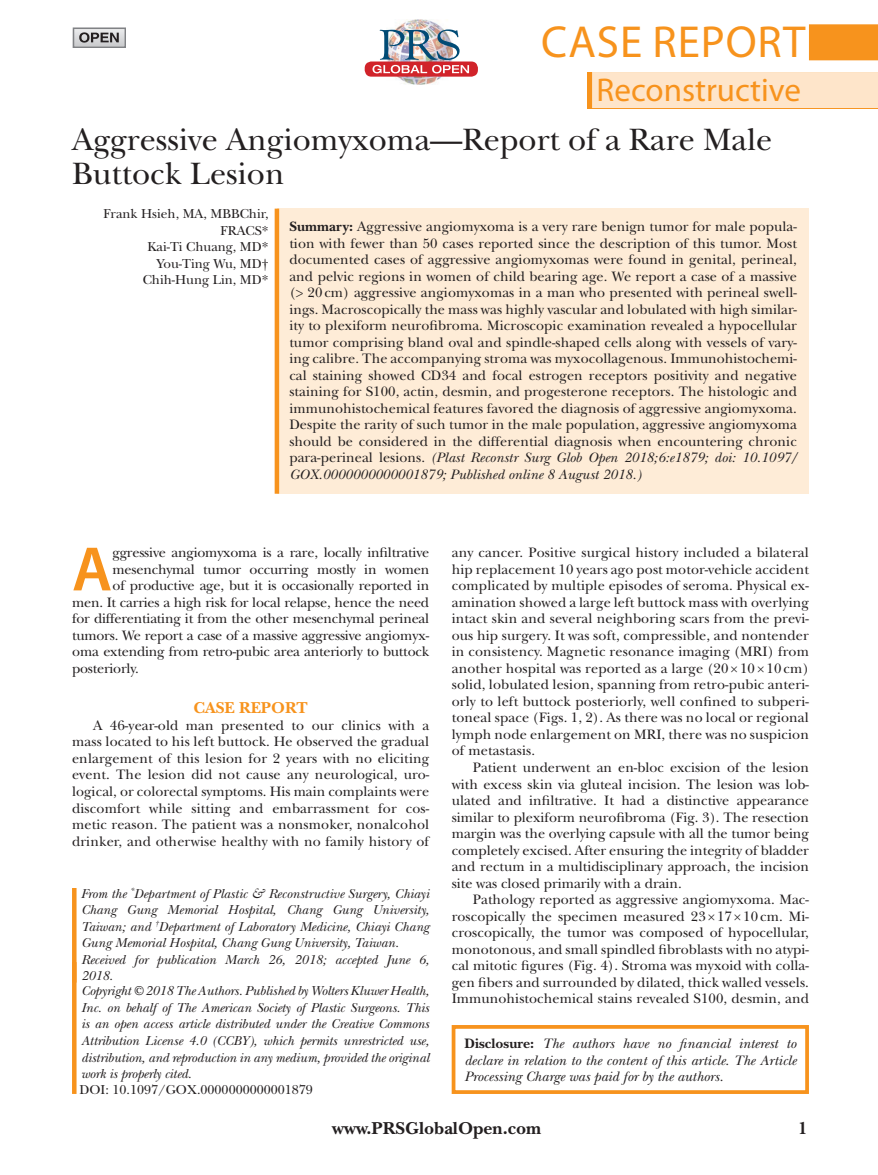
<style>
.page{position:relative;width:878px;height:1175px;background:#fff}
.page>*{position:absolute;margin:0;border:0;box-sizing:border-box;transform-origin:0 0}
.t1{font:600 63.15px "Myriad Pro";color:#f7931d}
.t2{font:45px "Myriad Pro";letter-spacing:.02em;color:#f7931d}
.t3{font:33px "Myriad Pro";color:#f7931d}
.t4{font:32.25px/34.5px "New Baskerville";color:#231f20}
.t5{font:700 18px "New Baskerville";color:#231f20}
.t6{font:700 16.5px "New Baskerville";color:#f7931d}
.t7{font:14.25px/16.5px "New Baskerville";letter-spacing:-.015em;color:#231f20;text-align:justify}
.t8{font:italic 14.25px/16.5px "New Baskerville";letter-spacing:.005em;color:#231f20;text-align:justify}
.t9{font:italic 13.5px/16.5px "New Baskerville";color:#231f20}
.t10{font:13.5px/16.5px "New Baskerville";color:#231f20;text-align:right}
.s1{font-weight:700}
.s2{font-style:italic}
.s3{font-weight:700;font-style:normal}
</style>
<div class="page">
<div style="left:73px;top:28px;width:52px;height:20px;border:2px solid #808285"></div>
<svg style="left:79px;top:32px;width:40px;height:11px"></svg>
<img style="left:395px;top:20px;width:49px;height:64px">
<svg style="left:364px;top:61px;width:114px;height:16px"></svg>
<img style="left:372px;top:29px;width:97px;height:44px">
<div style="left:451px;top:1025px;width:357px;height:69px;border:4px solid #f7931d"></div>
<hr style="left:72px;top:888px;width:4px;height:94px;background:#f7931d">
<div style="left:277px;top:209px;width:531px;height:285px;background:#feecd7"></div>
<div style="left:274px;top:209px;width:5px;height:285px;background:#f7931d"></div>
<div style="left:592px;top:72px;width:286px;height:36px;background:#fee5ca"></div>
<hr style="left:72px;top:962px;width:4px;height:131px;background:#f7931d">
<div style="left:808px;top:24px;width:70px;height:36px;background:#f7931d"></div>
<h2 class="t2" style="left:541px;top:14px;width:266px">Case Report</h2>
<h3 class="t3" style="left:596px;top:69px;width:206px">Reconstructive</h3>
<h3 class="t4" style="left:72px;top:122px;width:701px">Aggressive Angiomyxoma—Report of a Rare Male<br>Buttock Lesion</h3>
<p class="t10" style="left:103px;top:206px;width:167px">Frank Hsieh, MA, MBBChir,<br>FRACS*<br>Kai-Ti Chuang, MD*<br>You-Ting Wu, MD†<br>Chih-Hung Lin, MD*</p>
<p class="t7" style="left:289px;top:218px;width:509px"><span class="s1">Summary:</span> Aggressive angiomyxoma is a very rare benign tumor for male popula&shy;tion with fewer than 50 cases reported since the description of this tumor. Most documented cases of aggressive angiomyxomas were found in genital, perineal, and pelvic regions in women of child bearing age. We report a case of a massive (&gt; 20 cm) aggressive angiomyxomas in a man who presented with perineal swell&shy;ings. Macroscopically the mass was highly vascular and lobulated with high similar&shy;ity to plexiform neurofibroma. Microscopic examination revealed a hypocellular tumor comprising bland oval and spindle-shaped cells along with vessels of vary&shy;ing calibre. The accompanying stroma was myxocollagenous. Immunohistochemi&shy;cal staining showed CD34 and focal estrogen receptors positivity and negative staining for S100, actin, desmin, and progesterone receptors. The histologic and immunohistochemical features favored the diagnosis of aggressive angiomyxoma.<br>Despite the rarity of such tumor in the male population, aggressive angiomyxoma should be considered in the differential diagnosis when encountering chronic para-perineal lesions. <span class="s2">(Plast Reconstr Surg Glob Open 2018;6:e1879; doi: 10.1097/ GOX.0000000000001879; Published online 8 August 2018.)</span></p>
<h1 class="t1" style="left:72px;top:529px;width:42px">A</h1>
<p class="t7" style="left:113px;top:544px;width:318px">ggressive angiomyxoma is a rare, locally infiltrative</p>
<p class="t7" style="left:113px;top:561px;width:318px">mesenchymal tumor occurring mostly in women</p>
<p class="t7" style="left:113px;top:577px;width:318px">of productive age, but it is occasionally reported in</p>
<p class="t7" style="left:72px;top:594px;width:359px">men. It carries a high risk for local relapse, hence the need</p>
<p class="t7" style="left:72px;top:610px;width:358px">for differentiating it from the other mesenchymal perineal</p>
<p class="t7" style="left:72px;top:627px;width:359px">tumors. We report a case of a massive aggressive angiomyx-</p>
<p class="t7" style="left:72px;top:643px;width:358px">oma extending from retro-pubic area anteriorly to buttock</p>
<p class="t7" style="left:72px;top:660px;width:68px">posteriorly.</p>
<p class="t6" style="left:194px;top:698px;width:115px">CASE REPORT</p>
<p class="t7" style="left:72px;top:717px;width:359px;text-indent:21px">A 46-year-old man presented to our clinics with a mass located to his left buttock. He observed the gradual enlargement of this lesion for 2 years with no eliciting event. The lesion did not cause any neurological, uro&shy;logical, or colorectal symptoms. His main complaints were discomfort while sitting and embarrassment for cos&shy;metic reason. The patient was a nonsmoker, nonalcohol drinker, and otherwise healthy with no family history of</p>
<p class="t9" style="left:81px;top:885px;width:350px">From the <sup>*</sup>Department of Plastic &amp; Reconstructive Surgery, Chiayi Chang Gung Memorial Hospital, Chang Gung University, Taiwan; and <sup>†</sup>Department of Laboratory Medicine, Chiayi Chang Gung Memorial Hospital, Chang Gung University, Taiwan.<br>Received for publication March 26, 2018; accepted June 6, 2018.</p>
<p class="t9" style="left:81px;top:983px;width:350px;text-align:justify">Copyright © 2018 The Authors. Published by Wolters Kluwer Health, Inc. on behalf of The American Society of Plastic Surgeons. This is an open access article distributed under the Creative Commons Attribution License 4.0 (CCBY), which permits unrestricted use, distribution, and reproduction in any medium, provided the original work is properly cited.</p>
<p class="t10" style="left:80px;top:1081px;width:235px">DOI: 10.1097/GOX.0000000000001879</p>
<p class="t7" style="left:452px;top:544px;width:359px">any cancer. Positive surgical history included a bilateral hip replacement 10 years ago post motor-vehicle accident complicated by multiple episodes of seroma. Physical ex&shy;amination showed a large left buttock mass with overlying intact skin and several neighboring scars from the previ&shy;ous hip surgery. It was soft, compressible, and nontender in consistency. Magnetic resonance imaging (MRI) from another hospital was reported as a large (20 × 10 × 10 cm) solid, lobulated lesion, spanning from retro-pubic anteri&shy;orly to left buttock posteriorly, well confined to subperi&shy;toneal space (Figs. 1, 2). As there was no local or regional lymph node enlargement on MRI, there was no suspicion of metastasis.</p>
<p class="t7" style="left:452px;top:759px;width:359px;text-indent:21px">Patient underwent an en-bloc excision of the lesion with excess skin via gluteal incision. The lesion was lob&shy;ulated and infiltrative. It had a distinctive appearance similar to plexiform neurofibroma (Fig. 3). The resection margin was the overlying capsule with all the tumor being completely excised. After ensuring the integrity of bladder and rectum in a multidisciplinary approach, the incision site was closed primarily with a drain.</p>
<p class="t7" style="left:452px;top:891px;width:359px;text-indent:21px">Pathology reported as aggressive angiomyxoma. Mac&shy;roscopically the specimen measured 23 × 17 × 10 cm. Mi&shy;croscopically, the tumor was composed of hypocellular, monotonous, and small spindled fibroblasts with no atypi&shy;cal mitotic figures (Fig. 4). Stroma was myxoid with colla&shy;gen fibers and surrounded by dilated, thick walled vessels.<br>Immunohistochemical stains revealed S100, desmin, and</p>
<p class="t8" style="left:464px;top:1035px;width:333px"><span class="s3">Disclosure:</span> The authors have no financial interest to declare in relation to the content of this article. The Article Processing Charge was paid for by the authors.</p>
<p class="t5" style="left:332px;top:1118px;width:210px">www.PRSGlobalOpen.com</p>
<p class="t5" style="left:798px;top:1118px;width:11px">1</p>
</div>
